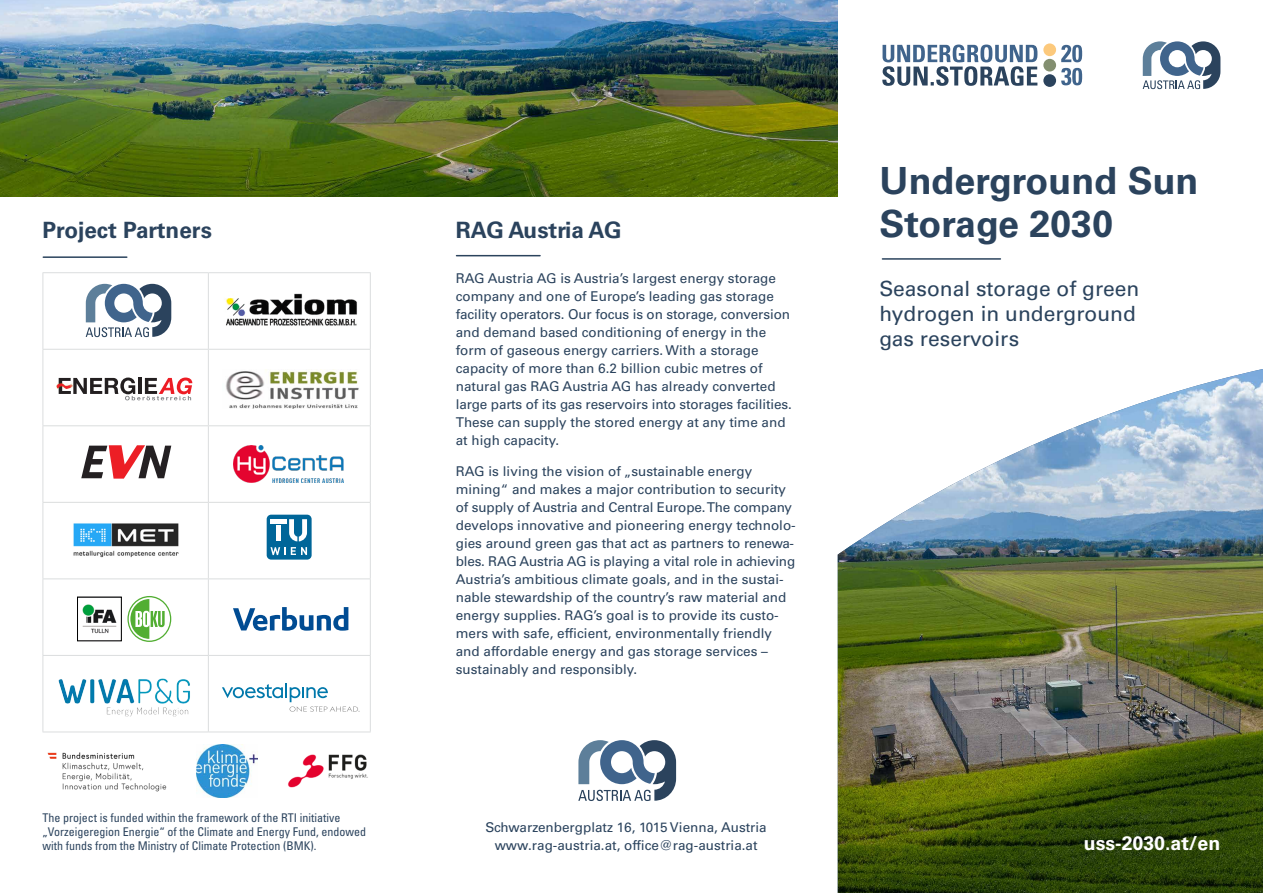
<style>
.page{position:relative;width:1263px;height:893px;background:#fff}
.page>*{position:absolute;margin:0;border:0;box-sizing:border-box;transform-origin:0 0}
.t1{font:700 37.5px/43.5px "Univers LT Std";color:#2b435d}
.t2{font:700 22.5px "Univers LT Std";color:#2b435d}
.t3{font:21px/25.2px "Univers LT Std";color:#2b435d}
.t4{font:700 19.5px "Univers LT Std";color:#fff}
.t5{font:13.5px/18px "Univers LT Std";color:#2b435d}
.t6{font:condensed 12px/14.4px "Univers LT Std";color:#2b435d}
</style>
<div class="page">
<hr style="left:456px;top:255px;width:84px;height:1px;background:#2b435d">
<hr style="left:882px;top:258px;width:118px;height:2px;background:#2b435d">
<svg style="left:1143px;top:41px;width:77px;height:48px"></svg>
<svg style="left:1061px;top:45px;width:21px;height:17px"></svg>
<svg style="left:1061px;top:68px;width:21px;height:17px"></svg>
<svg style="left:882px;top:45px;width:156px;height:41px"></svg>
<div style="left:1043px;top:43px;width:13px;height:13px;background:#fcc97c;border-radius:50%"></div>
<div style="left:1043px;top:59px;width:13px;height:13px;background:#838f70;border-radius:50%"></div>
<div style="left:1043px;top:74px;width:13px;height:13px;background:#2b435d;border-radius:50%"></div>
<svg style="left:578px;top:740px;width:98px;height:61px"></svg>
<img style="left:0;top:0;width:838px;height:197px">
<img style="left:838px;top:369px;width:425px;height:524px">
<hr style="left:43px;top:256px;width:84px;height:2px;background:#2b435d">
<hr style="left:43px;top:272px;width:165px;height:1px;background:#dbddde">
<hr style="left:43px;top:273px;width:1px;height:76px;background:#dbddde">
<hr style="left:43px;top:349px;width:165px;height:1px;background:#dbddde">
<hr style="left:43px;top:350px;width:1px;height:75px;background:#dbddde">
<hr style="left:43px;top:425px;width:165px;height:1px;background:#dbddde">
<hr style="left:43px;top:426px;width:1px;height:76px;background:#dbddde">
<hr style="left:43px;top:502px;width:165px;height:1px;background:#dbddde">
<hr style="left:43px;top:503px;width:1px;height:75px;background:#dbddde">
<hr style="left:43px;top:578px;width:165px;height:1px;background:#dbddde">
<hr style="left:43px;top:579px;width:1px;height:76px;background:#dbddde">
<hr style="left:43px;top:655px;width:165px;height:1px;background:#dbddde">
<hr style="left:43px;top:656px;width:1px;height:76px;background:#dbddde">
<hr style="left:43px;top:732px;width:165px;height:1px;background:#dbddde">
<hr style="left:208px;top:272px;width:163px;height:1px;background:#dbddde">
<hr style="left:208px;top:273px;width:1px;height:76px;background:#dbddde">
<hr style="left:370px;top:273px;width:1px;height:76px;background:#dbddde">
<hr style="left:208px;top:349px;width:163px;height:1px;background:#dbddde">
<hr style="left:208px;top:350px;width:1px;height:75px;background:#dbddde">
<hr style="left:370px;top:350px;width:1px;height:75px;background:#dbddde">
<hr style="left:208px;top:425px;width:163px;height:1px;background:#dbddde">
<hr style="left:208px;top:426px;width:1px;height:76px;background:#dbddde">
<hr style="left:370px;top:426px;width:1px;height:76px;background:#dbddde">
<hr style="left:208px;top:502px;width:163px;height:1px;background:#dbddde">
<hr style="left:208px;top:503px;width:1px;height:75px;background:#dbddde">
<hr style="left:370px;top:503px;width:1px;height:75px;background:#dbddde">
<hr style="left:208px;top:578px;width:163px;height:1px;background:#dbddde">
<hr style="left:208px;top:579px;width:1px;height:76px;background:#dbddde">
<hr style="left:370px;top:579px;width:1px;height:76px;background:#dbddde">
<hr style="left:208px;top:655px;width:163px;height:1px;background:#dbddde">
<hr style="left:208px;top:656px;width:1px;height:76px;background:#dbddde">
<hr style="left:370px;top:656px;width:1px;height:76px;background:#dbddde">
<hr style="left:208px;top:732px;width:163px;height:1px;background:#dbddde">
<img style="left:82px;top:604px;width:35px;height:30px">
<div style="left:77px;top:597px;width:45px;height:44px;border:1px solid #000"></div>
<svg style="left:127px;top:596px;width:44px;height:46px"></svg>
<svg style="left:86px;top:284px;width:85px;height:53px"></svg>
<img style="left:58px;top:678px;width:132px;height:39px">
<img style="left:233px;top:445px;width:110px;height:37px">
<img style="left:47px;top:752px;width:120px;height:40px">
<img style="left:288px;top:754px;width:80px;height:34px">
<img style="left:196px;top:745px;width:61px;height:52px">
<img style="left:73px;top:523px;width:106px;height:34px">
<div style="left:267px;top:515px;width:45px;height:45px;background:#069;border-radius:4px"></div>
<div style="left:276px;top:525px;width:5px;height:16px;background:#fff"></div>
<div style="left:270px;top:519px;width:17px;height:5px;background:#fff"></div>
<svg style="left:291px;top:547px;width:16px;height:8px"></svg>
<svg style="left:270px;top:547px;width:15px;height:8px"></svg>
<svg style="left:289px;top:519px;width:18px;height:22px"></svg>
<svg style="left:222px;top:683px;width:137px;height:29px"></svg>
<svg style="left:59px;top:378px;width:133px;height:22px"></svg>
<img style="left:56px;top:383px;width:16px;height:5px">
<img style="left:226px;top:370px;width:133px;height:38px">
<img style="left:225px;top:293px;width:132px;height:33px">
<svg style="left:81px;top:445px;width:90px;height:34px"></svg>
<svg style="left:233px;top:607px;width:115px;height:24px"></svg>
<h2 class="t2" style="left:43px;top:217px;width:171px">Project Partners</h2>
<p class="t6" style="left:43px;top:810px;width:325px">The project is funded within the framework of the RTI initiative „Vorzeigeregion Energie“ of the Climate and Energy Fund, endowed with funds from the Ministry of Climate Protection (BMK).</p>
<h2 class="t2" style="left:456px;top:217px;width:168px">RAG Austria AG</h2>
<p class="t5" style="left:456px;top:269px;width:337px">RAG Austria AG is Austria’s largest energy storage company and one of Europe’s leading gas storage facility operators. Our focus is on storage, conversion and demand based conditioning of energy in the form of gaseous energy carriers. With a storage capacity of more than 6.2 billion cubic metres of natural gas RAG Austria AG has already converted large parts of its gas reservoirs into storages facilities.<br>These can supply the stored energy at any time and at high capacity.</p>
<p class="t5" style="left:456px;top:462px;width:341px">RAG is living the vision of „sustainable energy mining“ and makes a major contribution to security of supply of Austria and Central Europe. The company develops innovative and pioneering energy technolo&shy;gies around green gas that act as partners to renewa&shy;bles. RAG Austria AG is playing a vital role in achieving Austria’s ambitious climate goals, and in the sustai&shy;nable stewardship of the country’s raw material and energy supplies. RAG’s goal is to provide its custo&shy;mers with safe, efficient, environmentally friendly and affordable energy and gas storage services – sustainably and responsibly.</p>
<p class="t5" style="left:486px;top:819px;width:283px;text-align:center">Schwarzenbergplatz 16, 1015 Vienna, Austria www.rag-austria.at, office@rag-austria.at</p>
<h1 class="t1" style="left:879px;top:159px;width:320px">Underground Sun<br>Storage 2030</h1>
<h3 class="t3" style="left:879px;top:276px;width:261px">Seasonal storage of green hydrogen in underground gas reservoirs</h3>
<h3 class="t4" style="left:1084px;top:831px;width:138px">uss-2030.at/en</h3>
</div>
